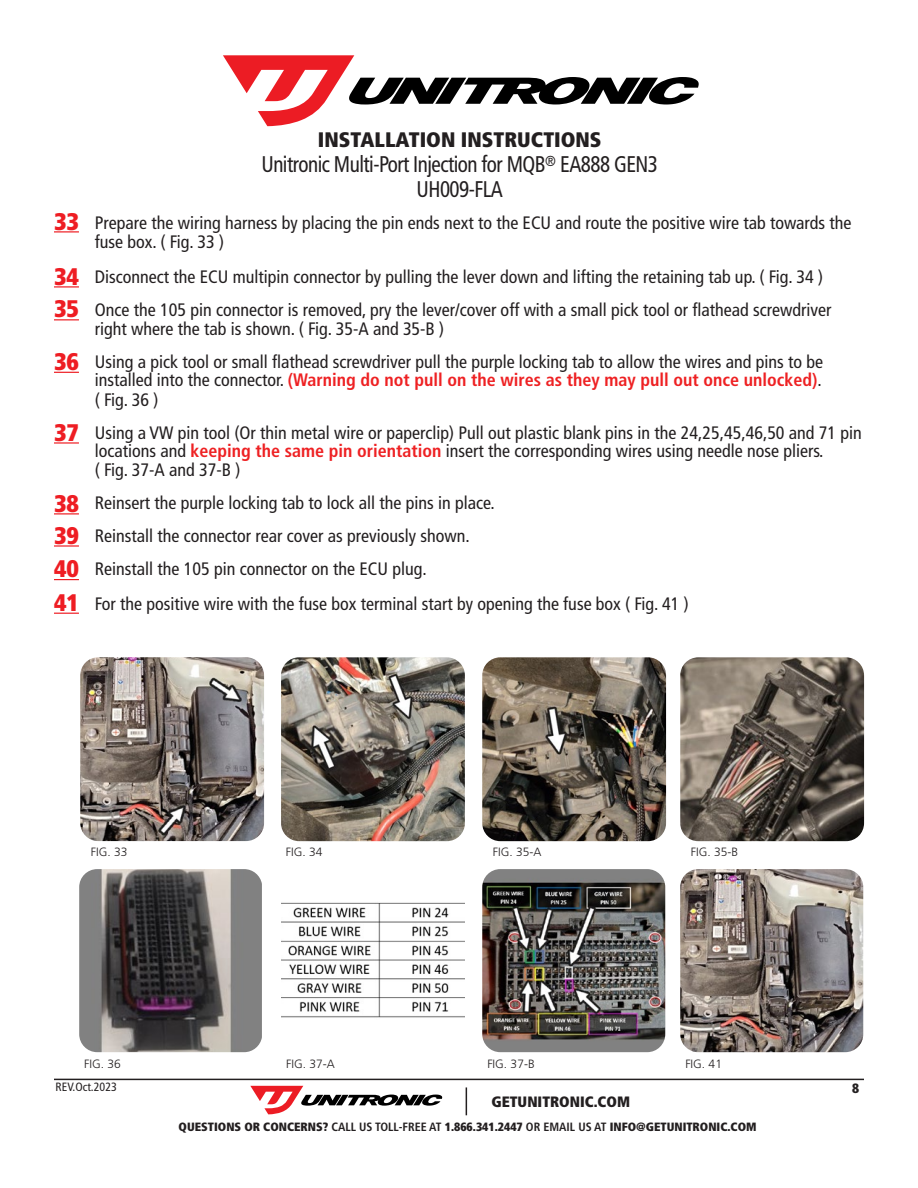
<style>
.page{position:relative;width:918px;height:1188px;background:#fff}
.page>*{position:absolute;margin:0;border:0;box-sizing:border-box;transform-origin:0 0}
.t1{font:900 condensed 24px "Frutiger LT Std";color:#ee1d23}
.t2{font:condensed 22.65px/25.2px "Frutiger LT Std";letter-spacing:-.025em;color:#231f20;text-align:center;scale:.93 1}
.t3{font:900 condensed 21px "Frutiger LT Std";color:#231f20}
.t4{font:condensed 18px/19.5px "Frutiger LT Std";color:#231f20}
.t5{font:900 condensed 15px "Frutiger LT Std";color:#231f20}
.t6{font:900 condensed 13.5px "Frutiger LT Std";color:#231f20}
.t7{font:900 condensed 12px "Frutiger LT Std";color:#231f20}
.t8{font:300 12px "Frutiger LT Std";color:#231f20}
.t9{font:condensed 12px "Frutiger LT Std";color:#231f20}
.s1{font-weight:700;color:#ee2123}
.s2{font-weight:700}
</style>
<div class="page">
<hr style="left:54px;top:1079px;width:810px;height:1px;background:#231f20">
<svg style="left:466px;top:1087px;width:1px;height:28px"></svg>
<svg style="left:250px;top:1086px;width:192px;height:28px"></svg>
<svg style="left:223px;top:55px;width:476px;height:71px"></svg>
<svg style="left:54px;top:231px;width:25px;height:1px"></svg>
<hr style="left:54px;top:286px;width:25px;height:2px;background:#ee1d23">
<svg style="left:54px;top:319px;width:25px;height:1px"></svg>
<svg style="left:54px;top:372px;width:25px;height:1px"></svg>
<hr style="left:54px;top:442px;width:25px;height:2px;background:#ee1d23">
<svg style="left:54px;top:513px;width:25px;height:1px"></svg>
<hr style="left:54px;top:545px;width:25px;height:2px;background:#ee1d23">
<svg style="left:54px;top:579px;width:25px;height:1px"></svg>
<svg style="left:54px;top:613px;width:25px;height:1px"></svg>
<img style="left:79px;top:869px;width:183px;height:183px">
<img style="left:281px;top:902px;width:183px;height:116px">
<img style="left:482px;top:869px;width:183px;height:183px">
<img style="left:680px;top:869px;width:183px;height:183px">
<img style="left:281px;top:657px;width:184px;height:184px">
<img style="left:482px;top:657px;width:184px;height:184px">
<img style="left:80px;top:657px;width:184px;height:184px">
<img style="left:680px;top:657px;width:184px;height:184px">
<p class="t1" style="left:54px;top:206px;width:26px">33</p>
<p class="t1" style="left:54px;top:262px;width:26px">34</p>
<p class="t1" style="left:54px;top:294px;width:26px">35</p>
<p class="t1" style="left:54px;top:347px;width:26px">36</p>
<p class="t1" style="left:54px;top:418px;width:26px">37</p>
<p class="t1" style="left:54px;top:488px;width:26px">38</p>
<p class="t1" style="left:54px;top:521px;width:26px">39</p>
<p class="t1" style="left:54px;top:554px;width:26px">40</p>
<p class="t1" style="left:54px;top:588px;width:26px">41</p>
<p class="t3" style="left:318px;top:126px;width:285px">INSTALLATION INSTRUCTIONS</p>
<p class="t2" style="left:261px;top:151px;width:428px">Unitronic Multi-Port Injection for MQB<sup>®</sup> EA888 GEN3<br>UH009-FLA</p>
<p class="t4" style="left:95px;top:213px;width:758px">Prepare the wiring harness by placing the pin ends next to the ECU and route the positive wire tab towards the fuse box. ( Fig. 33 )</p>
<p class="t4" style="left:95px;top:267px;width:730px">Disconnect the ECU multipin connector by pulling the lever down and lifting the retaining tab up. ( Fig. 34 )</p>
<p class="t4" style="left:95px;top:300px;width:738px">Once the 105 pin connector is removed, pry the lever/cover off with a small pick tool or flathead screwdriver right where the tab is shown. ( Fig. 35-A and 35-B )</p>
<p class="t4" style="left:95px;top:353px;width:730px;line-height:18px">Using a pick tool or small flathead screwdriver pull the purple locking tab to allow the wires and pins to be installed into the connector. <span class="s1">(Warning do not pull on the wires as they may pull out once unlocked)</span>.</p>
<p class="t4" style="left:95px;top:390px;width:65px">( Fig. 36 )</p>
<p class="t4" style="left:95px;top:424px;width:768px;line-height:18px">Using a VW pin tool (Or thin metal wire or paperclip) Pull out plastic blank pins in the 24,25,45,46,50 and 71 pin locations and <span class="s1">keeping the same pin orientation</span> insert the corresponding wires using needle nose pliers.</p>
<p class="t4" style="left:95px;top:461px;width:147px">( Fig. 37-A and 37-B )</p>
<p class="t4" style="left:95px;top:494px;width:401px">Reinsert the purple locking tab to lock all the pins in place.</p>
<p class="t4" style="left:95px;top:527px;width:376px">Reinstall the connector rear cover as previously shown.</p>
<p class="t4" style="left:95px;top:560px;width:333px">Reinstall the 105 pin connector on the ECU plug.</p>
<p class="t4" style="left:95px;top:594px;width:595px">For the positive wire with the fuse box terminal start by opening the fuse box ( Fig. 41 )</p>
<p class="t8" style="left:91px;top:845px;width:38px">FIG. 33</p>
<p class="t8" style="left:286px;top:845px;width:38px">FIG. 34</p>
<p class="t8" style="left:493px;top:845px;width:50px">FIG. 35-A</p>
<p class="t8" style="left:691px;top:845px;width:49px">FIG. 35-B</p>
<p class="t8" style="left:84px;top:1057px;width:38px">FIG. 36</p>
<p class="t8" style="left:286px;top:1057px;width:50px">FIG. 37-A</p>
<p class="t8" style="left:487px;top:1057px;width:49px">FIG. 37-B</p>
<p class="t8" style="left:685px;top:1057px;width:38px">FIG. 41</p>
<p class="t9" style="left:56px;top:1080px;width:63px">REV.Oct.2023</p>
<p class="t5" style="left:492px;top:1092px;width:140px">GETUNITRONIC.COM</p>
<p class="t7" style="left:179px;top:1119px;width:580px">QUESTIONS OR CONCERNS? <span class="s2">CALL US TOLL-FREE AT</span> 1.866.341.2447 <span class="s2">OR EMAIL US AT</span> INFO@GETUNITRONIC.COM</p>
<p class="t6" style="left:852px;top:1080px;width:9px">8</p>
</div>
